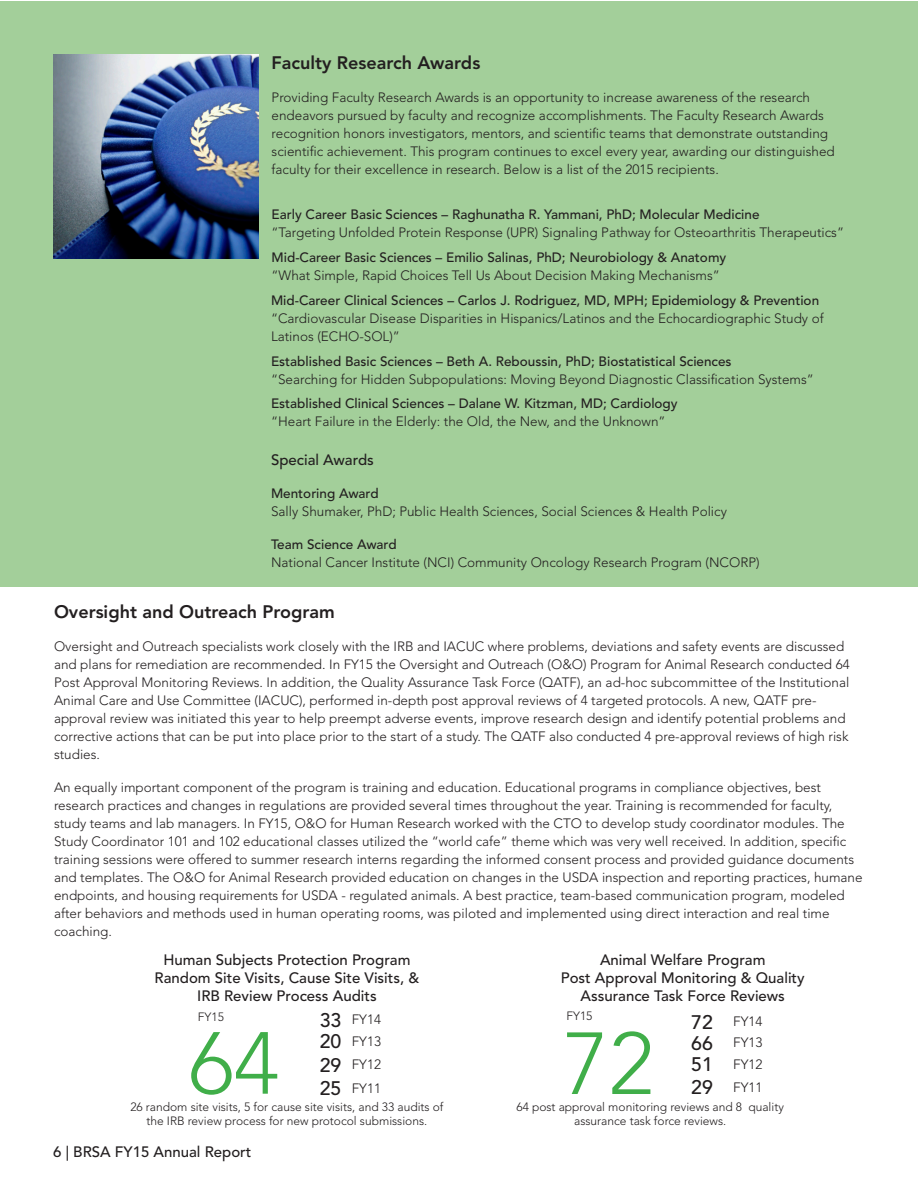
<style>
.page{position:relative;width:918px;height:1188px;background:#fff}
.page>*{position:absolute;margin:0;border:0;box-sizing:border-box;transform-origin:0 0}
.t1{font:300 87px "Avenir LT Std";color:#40ae49}
.t2{font:500 19.5px "Avenir LT Std";color:#231f20}
.t3{font:800 18px "Avenir LT Std";color:#231f20}
.t4{font:500 15px/18px "Avenir LT Std";color:#231f20;text-align:center}
.t5{font:300 13.5px/18px "Avenir LT Std";color:#231f20}
.t6{font:500 13.5px "Avenir LT Std";color:#231f20}
.t7{font:300 12px/14.4px "Avenir LT Std";color:#231f20;text-align:center}
</style>
<div class="page">
<div style="left:0;top:1px;width:917px;height:585px;background:#a3cf9a"></div>
<img style="left:54px;top:54px;width:204px;height:204px">
<p class="t3" style="left:272px;top:52px;width:210px">Faculty Research Awards</p>
<p class="t5" style="left:272px;top:89px;width:565px">Providing Faculty Research Awards is an opportunity to increase awareness of the research endeavors pursued by faculty and recognize accomplishments. The Faculty Research Awards recognition honors investigators, mentors, and scientific teams that demonstrate outstanding scientific achievement. This program continues to excel every year, awarding our distinguished faculty for their excellence in research. Below is a list of the 2015 recipients.</p>
<p class="t6" style="left:272px;top:207px;width:489px">Early Career Basic Sciences – Raghunatha R. Yammani, PhD; Molecular Medicine</p>
<p class="t5" style="left:272px;top:224px;width:574px">“Targeting Unfolded Protein Response (UPR) Signaling Pathway for Osteoarthritis Therapeutics”</p>
<p class="t6" style="left:272px;top:250px;width:456px">Mid-Career Basic Sciences – Emilio Salinas, PhD; Neurobiology &amp; Anatomy</p>
<p class="t5" style="left:272px;top:266px;width:450px">“What Simple, Rapid Choices Tell Us About Decision Making Mechanisms”</p>
<p class="t6" style="left:271px;top:292px;width:550px">Mid-Career Clinical Sciences – Carlos J. Rodriguez, MD, MPH; Epidemiology &amp; Prevention</p>
<p class="t5" style="left:271px;top:309px;width:554px">“Cardiovascular Disease Disparities in Hispanics/Latinos and the Echocardiographic Study of<br>Latinos (ECHO-SOL)”</p>
<p class="t6" style="left:271px;top:353px;width:462px">Established Basic Sciences – Beth A. Reboussin, PhD; Biostatistical Sciences</p>
<p class="t5" style="left:271px;top:370px;width:544px">“Searching for Hidden Subpopulations: Moving Beyond Diagnostic Classification Systems”</p>
<p class="t6" style="left:271px;top:396px;width:408px">Established Clinical Sciences – Dalane W. Kitzman, MD; Cardiology</p>
<p class="t5" style="left:271px;top:413px;width:396px">“Heart Failure in the Elderly: the Old, the New, and the Unknown”</p>
<p class="t4" style="left:271px;top:451px;width:104px">Special Awards</p>
<p class="t6" style="left:271px;top:485px;width:109px">Mentoring Award</p>
<p class="t5" style="left:271px;top:502px;width:457px">Sally Shumaker, PhD; Public Health Sciences, Social Sciences &amp; Health Policy</p>
<p class="t6" style="left:271px;top:536px;width:127px">Team Science Award</p>
<p class="t5" style="left:271px;top:553px;width:490px">National Cancer Institute (NCI) Community Oncology Research Program (NCORP)</p>
<p class="t3" style="left:54px;top:601px;width:282px">Oversight and Outreach Program</p>
<p class="t5" style="left:54px;top:637px;width:797px">Oversight and Outreach specialists work closely with the IRB and IACUC where problems, deviations and safety events are discussed and plans for remediation are recommended. In FY15 the Oversight and Outreach (O&amp;O) Program for Animal Research conducted 64<br>Post Approval Monitoring Reviews. In addition, the Quality Assurance Task Force (QATF), an ad-hoc subcommittee of the Institutional Animal Care and Use Committee (IACUC), performed in-depth post approval reviews of 4 targeted protocols. A new, QATF pre&shy;approval review was initiated this year to help preempt adverse events, improve research design and identify potential problems and corrective actions that can be put into place prior to the start of a study. The QATF also conducted 4 pre-approval reviews of high risk studies.</p>
<p class="t5" style="left:54px;top:778px;width:810px">An equally important component of the program is training and education. Educational programs in compliance objectives, best research practices and changes in regulations are provided several times throughout the year. Training is recommended for faculty, study teams and lab managers. In FY15, O&amp;O for Human Research worked with the CTO to develop study coordinator modules. The Study Coordinator 101 and 102 educational classes utilized the “world cafe” theme which was very well received. In addition, specific training sessions were offered to summer research interns regarding the informed consent process and provided guidance documents and templates. The O&amp;O for Animal Research provided education on changes in the USDA inspection and reporting practices, humane endpoints, and housing requirements for USDA - regulated animals. A best practice, team-based communication program, modeled after behaviors and methods used in human operating rooms, was piloted and implemented using direct interaction and real time coaching.</p>
<p class="t4" style="left:163px;top:951px;width:249px">Human Subjects Protection Program</p>
<p class="t4" style="left:155px;top:969px;width:266px">Random Site Visits, Cause Site Visits, &amp;<br>IRB Review Process Audits</p>
<p class="t4" style="left:600px;top:951px;width:167px">Animal Welfare Program</p>
<p class="t4" style="left:561px;top:969px;width:245px">Post Approval Monitoring &amp; Quality<br>Assurance Task Force Reviews</p>
<p class="t7" style="left:198px;top:1010px;width:28px">FY15</p>
<p class="t2" style="left:320px;top:1009px;width:23px">33</p>
<p class="t2" style="left:320px;top:1030px;width:23px">20</p>
<p class="t1" style="left:189px;top:1013px;width:92px">64</p>
<p class="t2" style="left:320px;top:1054px;width:23px">29</p>
<p class="t2" style="left:320px;top:1077px;width:23px">25</p>
<p class="t5" style="left:352px;top:1011px;width:31px">FY14</p>
<p class="t5" style="left:352px;top:1032px;width:31px">FY13</p>
<p class="t5" style="left:352px;top:1055px;width:31px">FY12</p>
<p class="t5" style="left:352px;top:1079px;width:31px">FY11</p>
<p class="t7" style="left:567px;top:1009px;width:28px">FY15</p>
<p class="t2" style="left:691px;top:1011px;width:23px">72</p>
<p class="t2" style="left:691px;top:1031px;width:23px">66</p>
<p class="t1" style="left:564px;top:1013px;width:92px">72</p>
<p class="t2" style="left:691px;top:1053px;width:23px">51</p>
<p class="t2" style="left:691px;top:1076px;width:23px">29</p>
<p class="t5" style="left:733px;top:1013px;width:31px">FY14</p>
<p class="t5" style="left:733px;top:1034px;width:31px">FY13</p>
<p class="t5" style="left:733px;top:1056px;width:31px">FY12</p>
<p class="t5" style="left:733px;top:1078px;width:31px">FY11</p>
<p class="t7" style="left:130px;top:1099px;width:315px">26 random site visits, 5 for cause site visits, and 33 audits of the IRB review process for new protocol submissions.</p>
<p class="t7" style="left:516px;top:1099px;width:269px">64 post approval monitoring reviews and 8 quality assurance task force reviews.</p>
<p class="t4" style="left:53px;top:1143px;width:200px">6 | BRSA FY15 Annual Report</p>
</div>
